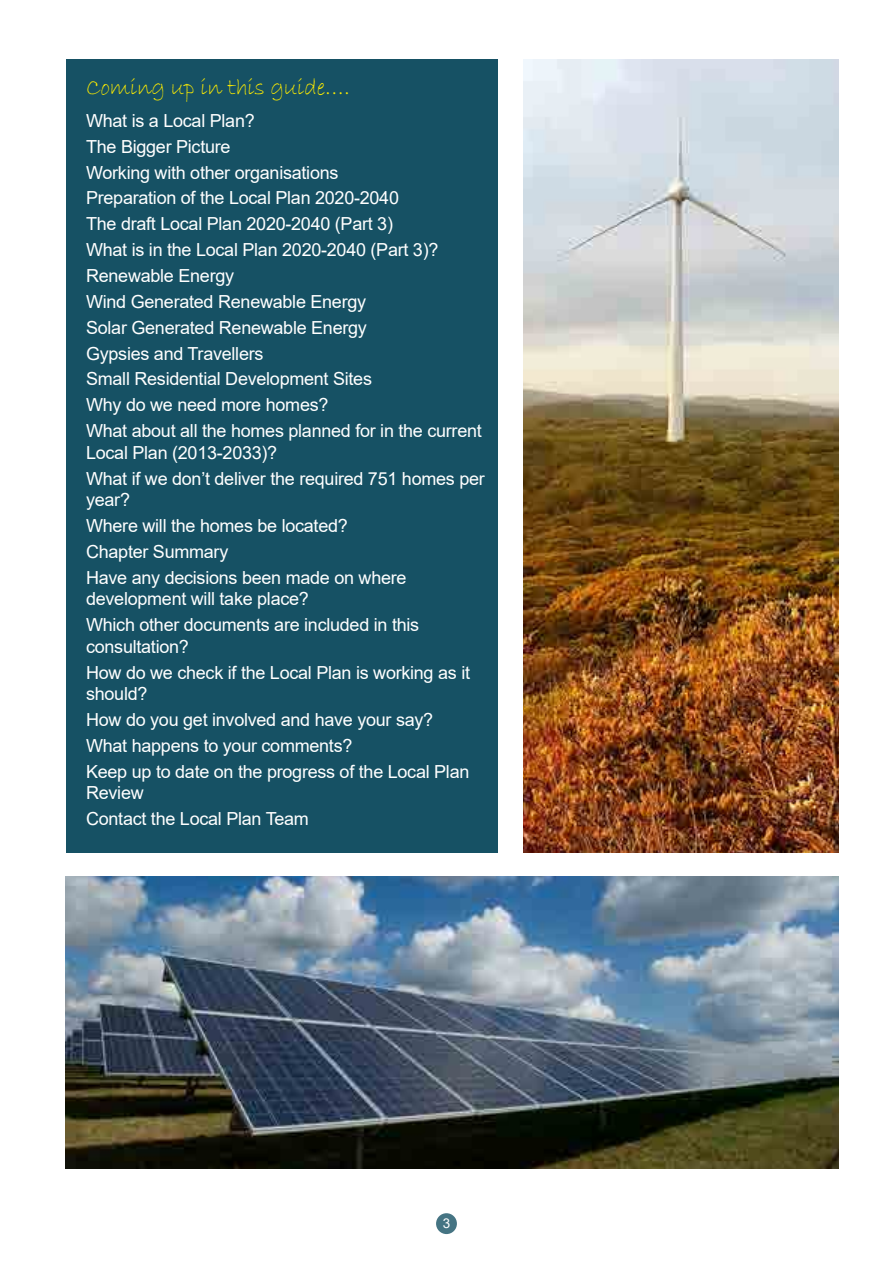
<style>
.page{position:relative;width:893px;height:1263px;background:#fff}
.page>*{position:absolute;margin:0;border:0;box-sizing:border-box;transform-origin:0 0}
.t1{font:24px "Bradley Hand ITC";letter-spacing:-.015em;color:#ffed00}
.Body_2{font:18px/21.6px "Arial";letter-spacing:-.015em;color:#fff}
.t2{font:13.5px "Arial";color:#fff}
</style>
<div class="page">
<div style="left:436px;top:1213px;width:21px;height:21px;background:#457483;border-radius:50%"></div>
<div style="left:66px;top:60px;width:431px;height:793px;background:#165164"></div>
<img style="left:523px;top:60px;width:316px;height:793px">
<img style="left:66px;top:876px;width:773px;height:292px">
<p class="t1" style="left:86px;top:72px;width:265px">Coming up in this guide….</p>
<p class="Body_2" style="left:86px;top:110px;width:170px">What is a Local Plan?</p>
<p class="Body_2" style="left:86px;top:135px;width:146px">The Bigger Picture</p>
<p class="Body_2" style="left:86px;top:161px;width:254px">Working with other organisations</p>
<p class="Body_2" style="left:86px;top:187px;width:314px">Preparation of the Local Plan 2020-2040</p>
<p class="Body_2" style="left:86px;top:213px;width:308px">The draft Local Plan 2020-2040 (Part 3)</p>
<p class="Body_2" style="left:86px;top:239px;width:354px">What is in the Local Plan 2020-2040 (Part 3)?</p>
<p class="Body_2" style="left:86px;top:265px;width:150px">Renewable Energy</p>
<p class="Body_2" style="left:86px;top:291px;width:282px">Wind Generated Renewable Energy</p>
<p class="Body_2" style="left:86px;top:316px;width:282px">Solar Generated Renewable Energy</p>
<p class="Body_2" style="left:86px;top:342px;width:179px">Gypsies and Travellers</p>
<p class="Body_2" style="left:86px;top:368px;width:287px">Small Residential Development Sites</p>
<p class="Body_2" style="left:86px;top:394px;width:244px">Why do we need more homes?</p>
<p class="Body_2" style="left:86px;top:420px;width:397px">What about all the homes planned for in the current<br>Local Plan (2013-2033)?</p>
<p class="Body_2" style="left:86px;top:467px;width:400px">What if we don’t deliver the required 751 homes per year?</p>
<p class="Body_2" style="left:86px;top:515px;width:263px">Where will the homes be located?</p>
<p class="Body_2" style="left:86px;top:541px;width:144px">Chapter Summary</p>
<p class="Body_2" style="left:86px;top:566px;width:322px">Have any decisions been made on where development will take place?</p>
<p class="Body_2" style="left:86px;top:614px;width:335px">Which other documents are included in this consultation?</p>
<p class="Body_2" style="left:86px;top:661px;width:385px">How do we check if the Local Plan is working as it should?</p>
<p class="Body_2" style="left:86px;top:709px;width:349px">How do you get involved and have your say?</p>
<p class="Body_2" style="left:86px;top:735px;width:268px">What happens to your comments?</p>
<p class="Body_2" style="left:86px;top:761px;width:385px">Keep up to date on the progress of the Local Plan<br>Review</p>
<p class="Body_2" style="left:86px;top:808px;width:224px">Contact the Local Plan Team</p>
<p class="t2" style="left:443px;top:1213px;width:9px">3</p>
</div>
